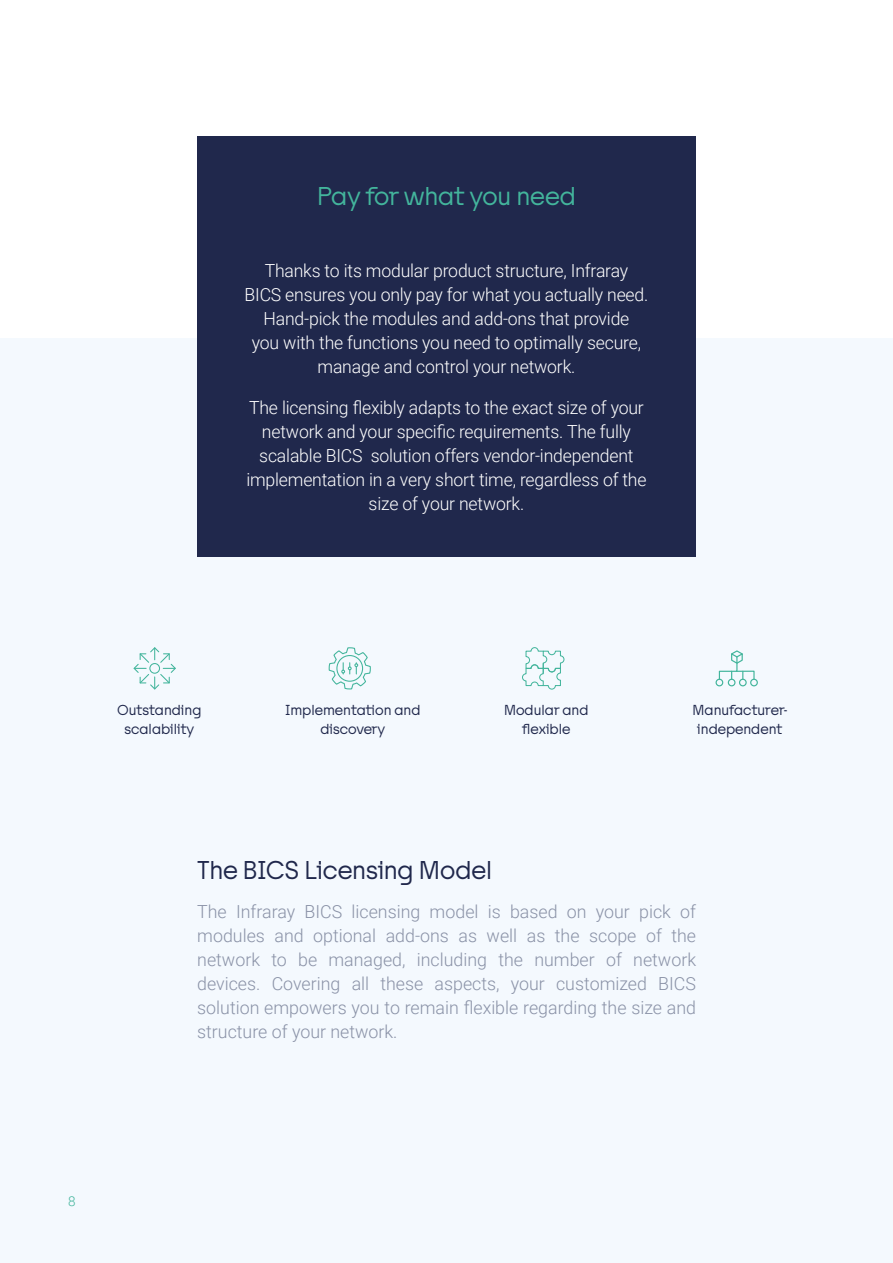
<style>
.page{position:relative;width:893px;height:1263px;background:#fff}
.page>*{position:absolute;margin:0;border:0;box-sizing:border-box;transform-origin:0 0}
.t1{font:24px "Tosh A";letter-spacing:-.005em;color:#20284c}
.t2{font:24px "Tosh A";letter-spacing:-.01em;color:#43b59c}
.t3{font:300 18px/24px "Roboto";letter-spacing:-.01em;color:#fff;text-align:center}
.t4{font:300 18px/24px "Roboto";color:#8a92a7;text-align:justify}
.t5{font:13.5px/19.5px "Tosh A";color:#20284c;text-align:center}
.t6{font:300 13.5px "Roboto";color:#43b59c}
</style>
<div class="page">
<div style="left:0;top:338px;width:893px;height:925px;background:#f4f9fe"></div>
<div style="left:197px;top:136px;width:499px;height:421px;background:#20284c"></div>
<div style="left:715px;top:679px;width:8px;height:7px;border:1px solid #43b59c;border-radius:50%"></div>
<div style="left:728px;top:679px;width:7px;height:7px;border:1px solid #43b59c;border-radius:50%"></div>
<div style="left:739px;top:679px;width:8px;height:7px;border:1px solid #43b59c;border-radius:50%"></div>
<div style="left:750px;top:679px;width:8px;height:7px;border:1px solid #43b59c;border-radius:50%"></div>
<svg style="left:718px;top:650px;width:37px;height:30px"></svg>
<svg style="left:522px;top:647px;width:42px;height:43px"></svg>
<svg style="left:133px;top:647px;width:43px;height:43px"></svg>
<div style="left:149px;top:663px;width:11px;height:11px;border:1px solid #43b59c;border-radius:50%"></div>
<svg style="left:328px;top:647px;width:43px;height:43px"></svg>
<h1 class="t2" style="left:317px;top:182px;width:260px">Pay for what you need</h1>
<p class="t3" style="left:244px;top:258px;width:405px">Thanks to its modular product structure, Infraray BICS ensures you only pay for what you actually need.<br>Hand-pick the modules and add-ons that provide<br>you with the functions you need to optimally secure, manage and control your network.</p>
<p class="t3" style="left:246px;top:395px;width:402px">The licensing flexibly adapts to the exact size of your network and your specific requirements. The fully scalable BICS solution offers vendor-independent implementation in a very short time, regardless of the size of your network.</p>
<p class="t5" style="left:117px;top:701px;width:86px">Outstanding scalability</p>
<p class="t5" style="left:285px;top:701px;width:137px">Implementation and discovery</p>
<p class="t5" style="left:504px;top:701px;width:86px">Modular and flexible</p>
<h1 class="t1" style="left:197px;top:856px;width:296px">The BICS Licensing Model</h1>
<p class="t5" style="left:693px;top:701px;width:96px">Manufacturer&shy;independent</p>
<p class="t4" style="left:197px;top:899px;width:500px">The Infraray BICS licensing model is based on your pick of modules and optional add-ons as well as the scope of the network to be managed, including the number of network devices. Covering all these aspects, your customized BICS solution empowers you to remain flexible regarding the size and structure of your network.</p>
<p class="t6" style="left:68px;top:1192px;width:9px">8</p>
</div>
